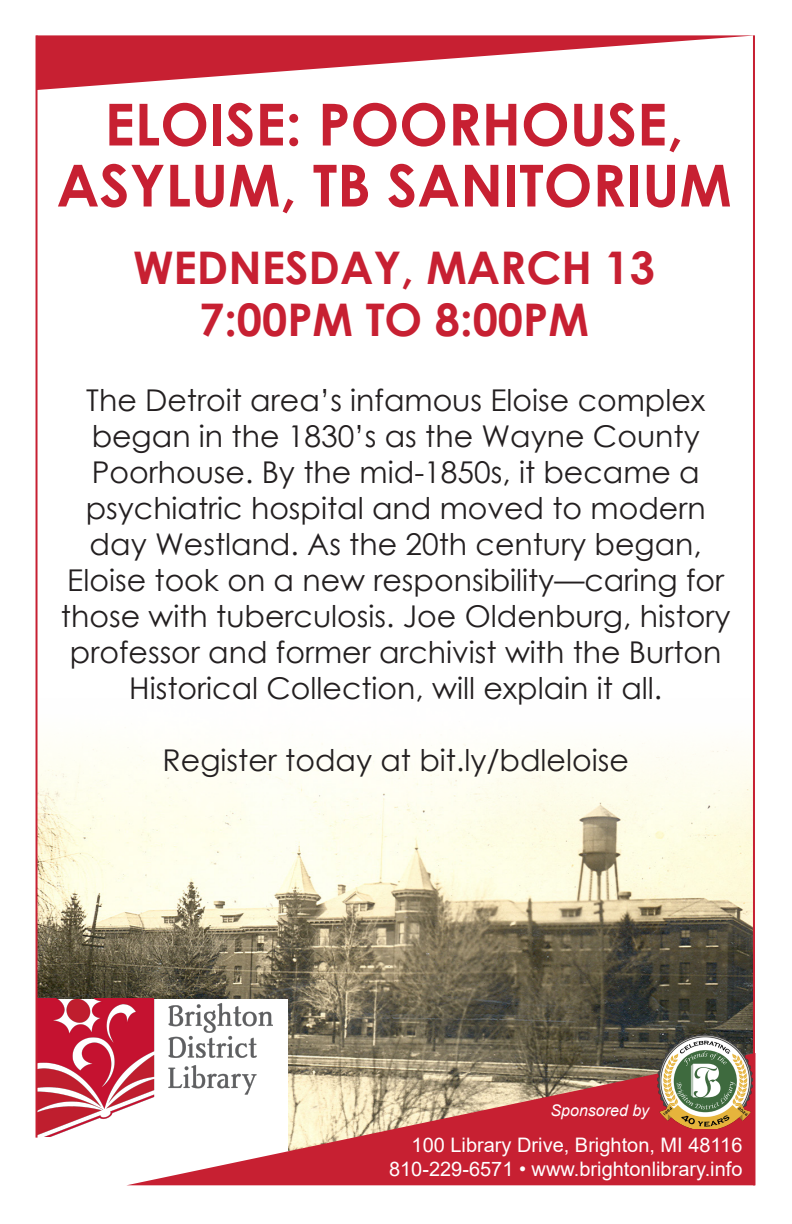
<style>
.page{position:relative;width:792px;height:1224px;background:#fff}
.page>*{position:absolute;margin:0;border:0;box-sizing:border-box;transform-origin:0 0}
.t1{font:700 58px/61px "Century Gothic";color:#c72032;text-align:center}
.t2{font:700 45px "Century Gothic";color:#c72032}
.t3{font:30px/36px "Century Gothic";color:#231f20;text-align:center}
.t4{font:20px "Arial";color:#fff}
.t5{font:italic 16px "Arial";color:#fff}
</style>
<div class="page">
<img style="left:38px;top:727px;width:715px;height:326px">
<div style="left:36px;top:999px;width:252px;height:192px;background:#fff"></div>
<svg style="left:128px;top:1053px;width:625px;height:132px;background:#c66766"></svg>
<svg style="left:38px;top:35px;width:715px;height:55px"></svg>
<hr style="left:753px;top:35px;width:2px;height:1150px;background:#c72032">
<img style="left:657px;top:1034px;width:95px;height:95px">
<img style="left:38px;top:999px;width:235px;height:138px">
<hr style="left:36px;top:35px;width:2px;height:1103px;background:#c72032">
<p class="t1" style="left:57px;top:91px;width:677px">ELOISE: POORHOUSE,<br>ASYLUM, TB SANITORIUM</p>
<p class="t2" style="left:133px;top:233px;width:524px">WEDNESDAY, MARCH 13</p>
<p class="t2" style="left:199px;top:285px;width:391px">7:00PM TO 8:00PM</p>
<p class="t3" style="left:86px;top:381px;width:620px">The Detroit area’s infamous Eloise complex</p>
<p class="t3" style="left:92px;top:417px;width:610px">began in the 1830’s as the Wayne County</p>
<p class="t3" style="left:92px;top:453px;width:610px">Poorhouse. By the mid-1850s, it became a</p>
<p class="t3" style="left:86px;top:489px;width:622px">psychiatric hospital and moved to modern</p>
<p class="t3" style="left:90px;top:525px;width:614px">day Westland. As the 20th century began,</p>
<p class="t3" style="left:61px;top:561px;width:671px">Eloise took on a new responsibility—caring for those with tuberculosis. Joe Oldenburg, history professor and former archivist with the Burton</p>
<p class="t3" style="left:129px;top:669px;width:534px">Historical Collection, will explain it all.</p>
<p class="t3" style="left:163px;top:741px;width:468px">Register today at bit.ly/bdleloise</p>
<p class="t5" style="left:551px;top:1100px;width:100px">Sponsored by</p>
<p class="t4" style="left:412px;top:1132px;width:332px">100 Library Drive, Brighton, MI 48116</p>
<p class="t4" style="left:389px;top:1156px;width:355px">810-229-6571 • www.brightonlibrary.info</p>
</div>
